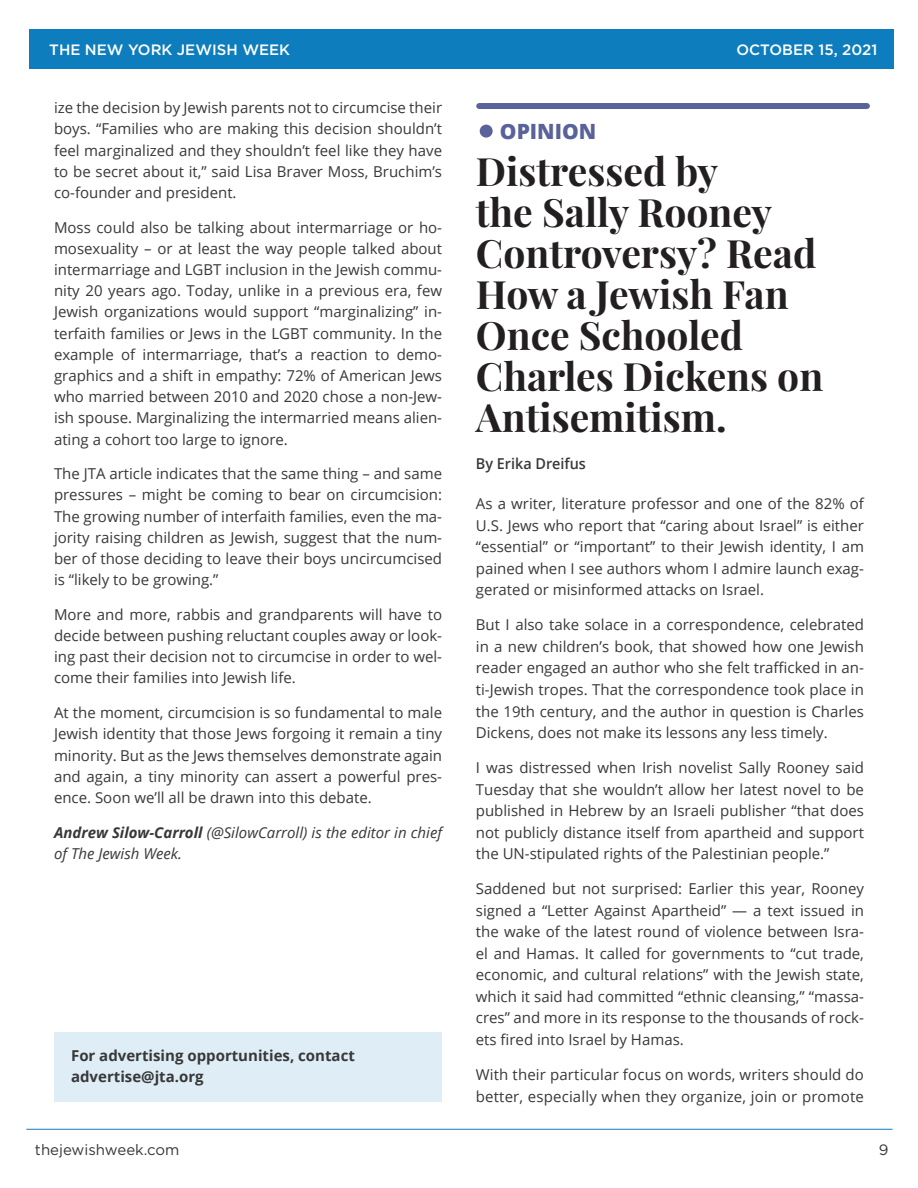
<style>
.page{position:relative;width:918px;height:1188px;background:#fff}
.page>*{position:absolute;margin:0;border:0;box-sizing:border-box;transform-origin:0 0}
.t1{font:700 39px/41.1px "Playfair Display";color:#231f20}
.t2{font:800 21px "Open Sans";color:#59629b}
.t3{font:15px/21.1px "Open Sans";color:#383839;text-align:justify}
.t4{font:italic 15px/21.1px "Open Sans";color:#383839}
.t5{font:700 15px/21px "Open Sans";color:#383839}
.t6{font:500 15px "Gotham";color:#fff}
.t7{font:15px "Gotham";color:#383839}
.t8{font:600 15px "Open Sans";color:#383839;scale:.96 1}
.s1{font-weight:700}
</style>
<div class="page">
<div style="left:29px;top:29px;width:864px;height:40px;background:#0d7dbd"></div>
<hr style="left:26px;top:1129px;width:867px;height:1px;background:#0d7dbd">
<div style="left:479px;top:103px;width:388px;height:6px;background:#59629b"></div>
<div style="left:480px;top:125px;width:13px;height:13px;background:#59629b;border-radius:50%"></div>
<div style="left:54px;top:1032px;width:388px;height:69px;background:#dfeef6"></div>
<p class="t6" style="left:49px;top:40px;width:242px">THE NEW YORK JEWISH WEEK</p>
<p class="t6" style="left:737px;top:40px;width:142px">OCTOBER 15, 2021</p>
<p class="t3" style="left:54px;top:97px;width:390px">ize the decision by Jewish parents not to circumcise their boys. “Families who are making this decision shouldn’t feel marginalized and they shouldn’t feel like they have to be secret about it,” said Lisa Braver Moss, Bruchim’s co-founder and president.</p>
<p class="t3" style="left:54px;top:216px;width:390px">Moss could also be talking about intermarriage or ho&shy;mosexuality – or at least the way people talked about intermarriage and LGBT inclusion in the Jewish commu&shy;nity 20 years ago. Today, unlike in a previous era, few Jewish organizations would support “marginalizing” in&shy;terfaith families or Jews in the LGBT community. In the example of intermarriage, that’s a reaction to demo&shy;graphics and a shift in empathy: 72% of American Jews who married between 2010 and 2020 chose a non-Jew&shy;ish spouse. Marginalizing the intermarried means alien&shy;ating a cohort too large to ignore.</p>
<p class="t3" style="left:54px;top:463px;width:390px">The JTA article indicates that the same thing – and same pressures – might be coming to bear on circumcision:<br>The growing number of interfaith families, even the ma&shy;jority raising children as Jewish, suggest that the num&shy;ber of those deciding to leave their boys uncircumcised is “likely to be growing.”</p>
<p class="t3" style="left:54px;top:603px;width:390px">More and more, rabbis and grandparents will have to decide between pushing reluctant couples away or look&shy;ing past their decision not to circumcise in order to wel&shy;come their families into Jewish life.</p>
<p class="t3" style="left:54px;top:702px;width:390px">At the moment, circumcision is so fundamental to male Jewish identity that those Jews forgoing it remain a tiny minority. But as the Jews themselves demonstrate again and again, a tiny minority can assert a powerful pres&shy;ence. Soon we’ll all be drawn into this debate.</p>
<p class="t4" style="left:54px;top:821px;width:390px"><span class="s1">Andrew Silow-Carroll</span> (@SilowCarroll) is the editor in chief of The Jewish Week.</p>
<p class="t5" style="left:71px;top:1045px;width:285px">For advertising opportunities, contact advertise@jta.org</p>
<p class="t2" style="left:500px;top:115px;width:98px">OPINION</p>
<p class="t1" style="left:476px;top:150px;width:349px">Distressed by<br>the Sally Rooney<br>Controversy? Read<br>How a Jewish Fan<br>Once Schooled<br>Charles Dickens on<br>Antisemitism.</p>
<p class="t8" style="left:476px;top:453px;width:116px">By Erika Dreifus</p>
<p class="t3" style="left:476px;top:493px;width:390px;line-height:21.6px">As a writer, literature professor and one of the 82% of U.S. Jews who report that “caring about Israel” is either “essential” or “important” to their Jewish identity, I am pained when I see authors whom I admire launch exag&shy;gerated or misinformed attacks on Israel.</p>
<p class="t3" style="left:476px;top:614px;width:390px;line-height:21.6px">But I also take solace in a correspondence, celebrated in a new children’s book, that showed how one Jewish reader engaged an author who she felt trafficked in an&shy;ti-Jewish tropes. That the correspondence took place in the 19th century, and the author in question is Charles Dickens, does not make its lessons any less timely.</p>
<p class="t3" style="left:476px;top:756px;width:390px;line-height:21.6px">I was distressed when Irish novelist Sally Rooney said Tuesday that she wouldn’t allow her latest novel to be published in Hebrew by an Israeli publisher “that does not publicly distance itself from apartheid and support the UN-stipulated rights of the Palestinian people.”</p>
<p class="t3" style="left:476px;top:878px;width:390px;line-height:21.6px">Saddened but not surprised: Earlier this year, Rooney signed a “Letter Against Apartheid” — a text issued in the wake of the latest round of violence between Isra&shy;el and Hamas. It called for governments to “cut trade, economic, and cultural relations” with the Jewish state, which it said had committed “ethnic cleansing,” “massa&shy;cres” and more in its response to the thousands of rock&shy;ets fired into Israel by Hamas.</p>
<p class="t3" style="left:476px;top:1063px;width:390px;line-height:21.6px">With their particular focus on words, writers should do better, especially when they organize, join or promote</p>
<p class="t7" style="left:35px;top:1140px;width:146px">thejewishweek.com</p>
<p class="t7" style="left:879px;top:1140px;width:11px">9</p>
</div>
